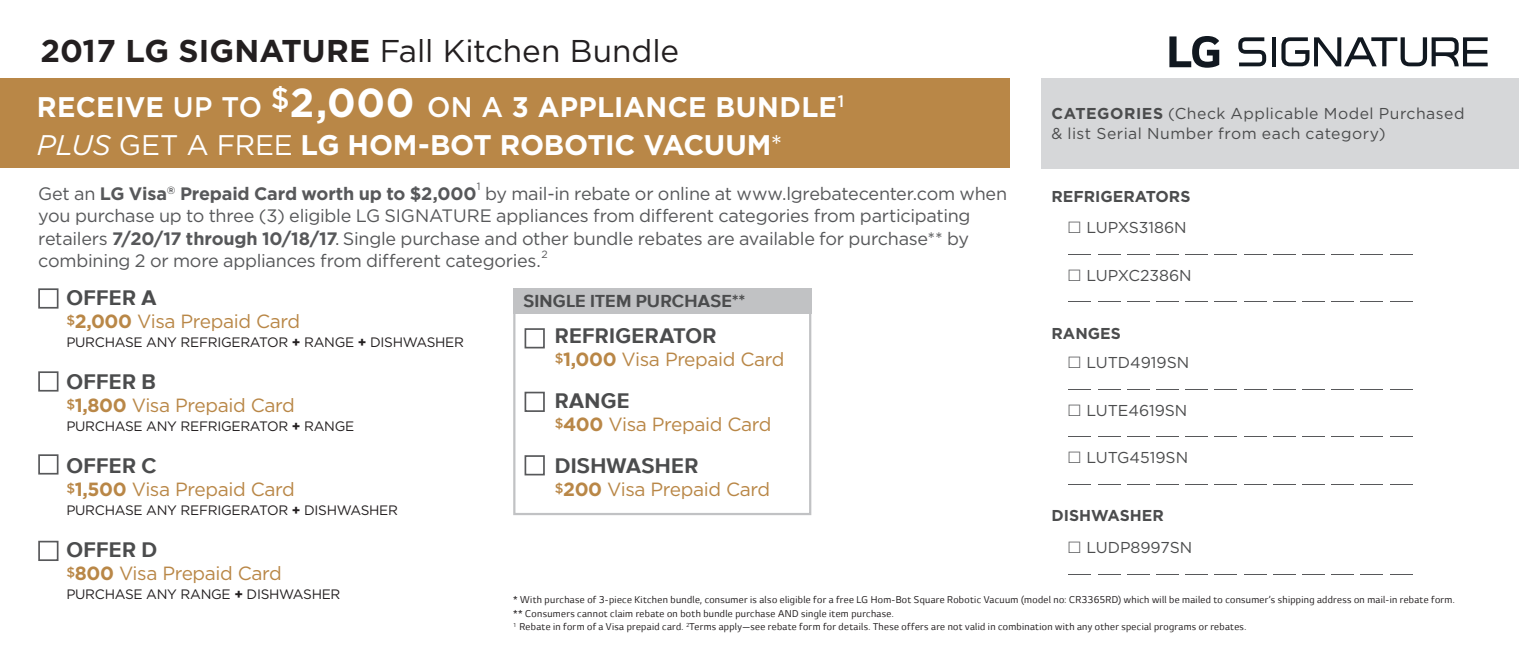
<style>
.page{position:relative;width:1519px;height:648px;background:#fff}
.page>*{position:absolute;margin:0;border:0;box-sizing:border-box;transform-origin:0 0}
.t1{font:31.5px "Gotham";letter-spacing:-.005em;color:#231f20}
.t2{font:700 28.35px/38.2px "Gotham";letter-spacing:.005em;color:#fff}
.t3{font:700 21.82px "Proxima Nova";letter-spacing:.015em;color:#4b4c4d}
.t4{font:19.12px "Gotham";letter-spacing:-.02em;color:#b98747}
.t5{font:18px/22.5px "Gotham";letter-spacing:-.015em;color:#57585a}
.t6{font:700 18px "Gotham";letter-spacing:-.01em;color:#57585a}
.t7{font:700 18px "Proxima Nova";letter-spacing:.01em;color:#4b4c4d}
.t8{font:15.75px/20.2px "Gotham";letter-spacing:.035em;color:#4b4c4d}
.t9{font:15.75px "LG Smart";color:#57585a;scale:4.5 1}
.t10{font:15.75px "Gotham";color:#4b4c4d}
.t11{font:700 15.75px "Gotham";color:#4b4c4d}
.t12{font:13.72px "Gotham";letter-spacing:-.02em;color:#231f20}
.t13{font:11.25px/13.5px "LG Smart";letter-spacing:.03em;color:#231f20}
.t14{font:10.58px "Gotham";color:#57585a}
.s1{font-weight:700}
.s2{font-weight:500}
.s3{font-size:40.5px}
.s4{font-weight:400;font-style:italic}
.s5{font-weight:400}
.s6{font-weight:500;font-size:13.72px}
</style>
<div class="page">
<div style="left:1041px;top:78px;width:478px;height:90px;background:#d6d7d9"></div>
<svg style="left:1169px;top:36px;width:50px;height:32px"></svg>
<svg style="left:1238px;top:37px;width:28px;height:29px"></svg>
<hr style="left:1272px;top:37px;width:3px;height:29px;background:#111820">
<svg style="left:1281px;top:37px;width:206px;height:29px"></svg>
<div style="left:38px;top:288px;width:20px;height:21px;border:2px solid #57585a"></div>
<div style="left:38px;top:371px;width:20px;height:21px;border:2px solid #57585a"></div>
<div style="left:38px;top:454px;width:20px;height:21px;border:2px solid #57585a"></div>
<div style="left:38px;top:541px;width:20px;height:20px;border:2px solid #57585a"></div>
<div style="left:0;top:78px;width:1009px;height:89px;background:#b98747"></div>
<div style="left:513px;top:288px;width:298px;height:227px;border:2px solid #c1c2c4"></div>
<div style="left:513px;top:288px;width:298px;height:26px;background:#c1c2c4"></div>
<div style="left:524px;top:328px;width:21px;height:20px;border:2px solid #57585a"></div>
<div style="left:524px;top:392px;width:21px;height:20px;border:2px solid #57585a"></div>
<div style="left:524px;top:455px;width:21px;height:20px;border:2px solid #57585a"></div>
<h1 class="t1" style="left:40px;top:34px;width:640px"><span class="s1">2017 LG SIGNATURE</span> Fall Kitchen Bundle</h1>
<h2 class="t2" style="left:37px;top:87px;width:809px">RECEIVE <span class="s2">UP TO</span> <sup>$</sup><span class="s3">2,000</span> <span class="s2">ON A</span> 3 APPLIANCE BUNDLE<sup>1<br></sup><span class="s4">PLUS</span> <span class="s5">GET A FREE</span> LG HOM-BOT ROBOTIC VACUUM<span class="s5">*</span></h2>
<h3 class="t8" style="left:1051px;top:103px;width:414px"><span class="s1">CATEGORIES</span> (Check Applicable Model Purchased &amp; list Serial Number from each category)</h3>
<h3 class="t6" style="left:38px;top:183px;width:440px"><span class="s5">Get an</span> LG Visa<sup>®</sup> Prepaid Card worth up to $2,000</h3>
<p class="t14" style="left:477px;top:181px;width:5px">1</p>
<p class="t5" style="left:38px;top:182px;width:970px;text-indent:447px">by mail-in rebate or online at www.lgrebatecenter.com when you purchase up to three (3) eligible LG SIGNATURE appliances from different categories from participating retailers <span class="s1">7/20/17 through 10/18/17</span>. Single purchase and other bundle rebates are available for purchase** by combining 2 or more appliances from different categories.</p>
<h3 class="t11" style="left:1051px;top:187px;width:140px">REFRIGERATORS</h3>
<h3 class="t10" style="left:1086px;top:219px;width:102px">LUPXS3186N</h3>
<h3 class="t9" style="left:1066px;top:240px;width:79px">____________</h3>
<h3 class="t10" style="left:1086px;top:266px;width:107px">LUPXC2386N</h3>
<h3 class="t9" style="left:1066px;top:288px;width:79px">____________</h3>
<h3 class="t11" style="left:1051px;top:324px;width:71px">RANGES</h3>
<h3 class="t10" style="left:1086px;top:354px;width:104px">LUTD4919SN</h3>
<h3 class="t9" style="left:1066px;top:375px;width:79px">____________</h3>
<h3 class="t10" style="left:1086px;top:401px;width:102px">LUTE4619SN</h3>
<h3 class="t9" style="left:1066px;top:423px;width:79px">____________</h3>
<h3 class="t10" style="left:1086px;top:449px;width:103px">LUTG4519SN</h3>
<h3 class="t9" style="left:1066px;top:470px;width:79px">____________</h3>
<h3 class="t11" style="left:1051px;top:507px;width:114px">DISHWASHER</h3>
<h3 class="t10" style="left:1086px;top:539px;width:108px">LUDP8997SN</h3>
<h3 class="t9" style="left:1066px;top:560px;width:79px">____________</h3>
<p class="t14" style="left:541px;top:248px;width:8px">2</p>
<h3 class="t3" style="left:66px;top:285px;width:92px">OFFER A</h3>
<h3 class="t4" style="left:66px;top:310px;width:235px"><span class="s6">$</span><span class="s1">2,000</span> Visa Prepaid Card</h3>
<p class="t12" style="left:66px;top:334px;width:399px">PURCHASE ANY REFRIGERATOR <span class="s1">+</span> RANGE <span class="s1">+</span> DISHWASHER</p>
<h3 class="t3" style="left:66px;top:369px;width:91px">OFFER B</h3>
<h3 class="t4" style="left:66px;top:394px;width:230px"><span class="s6">$</span><span class="s1">1,800</span> Visa Prepaid Card</h3>
<p class="t12" style="left:66px;top:418px;width:289px">PURCHASE ANY REFRIGERATOR <span class="s1">+</span> RANGE</p>
<h3 class="t3" style="left:66px;top:453px;width:92px">OFFER C</h3>
<h3 class="t4" style="left:66px;top:478px;width:230px"><span class="s6">$</span><span class="s1">1,500</span> Visa Prepaid Card</h3>
<p class="t12" style="left:66px;top:502px;width:333px">PURCHASE ANY REFRIGERATOR <span class="s1">+</span> DISHWASHER</p>
<h3 class="t3" style="left:66px;top:538px;width:92px">OFFER D</h3>
<h3 class="t4" style="left:66px;top:563px;width:217px"><span class="s6">$</span><span class="s1">800</span> Visa Prepaid Card</h3>
<p class="t12" style="left:66px;top:587px;width:276px">PURCHASE ANY RANGE <span class="s1">+</span> DISHWASHER</p>
<h3 class="t7" style="left:523px;top:291px;width:223px">SINGLE ITEM PURCHASE**</h3>
<h3 class="t3" style="left:555px;top:324px;width:163px">REFRIGERATOR</h3>
<h3 class="t4" style="left:555px;top:349px;width:231px"><span class="s6">$</span><span class="s1">1,000</span> Visa Prepaid Card</h3>
<h3 class="t3" style="left:555px;top:388px;width:76px">RANGE</h3>
<h3 class="t4" style="left:555px;top:413px;width:218px"><span class="s6">$</span><span class="s1">400</span> Visa Prepaid Card</h3>
<h3 class="t3" style="left:555px;top:453px;width:145px">DISHWASHER</h3>
<h3 class="t4" style="left:555px;top:478px;width:217px"><span class="s6">$</span><span class="s1">200</span> Visa Prepaid Card</h3>
<p class="t13" style="left:513px;top:593px;width:943px">* With purchase of 3-piece Kitchen bundle, consumer is also eligible for a free LG Hom-Bot Square Robotic Vacuum (model no: CR3365RD) which will be mailed to consumer’s shipping address on mail-in rebate form. ** Consumers cannot claim rebate on both bundle purchase AND single item purchase.<br><sup>1</sup> Rebate in form of a Visa prepaid card. <sup>2</sup>Terms apply—see rebate form for details. These offers are not valid in combination with any other special programs or rebates.</p>
</div>
